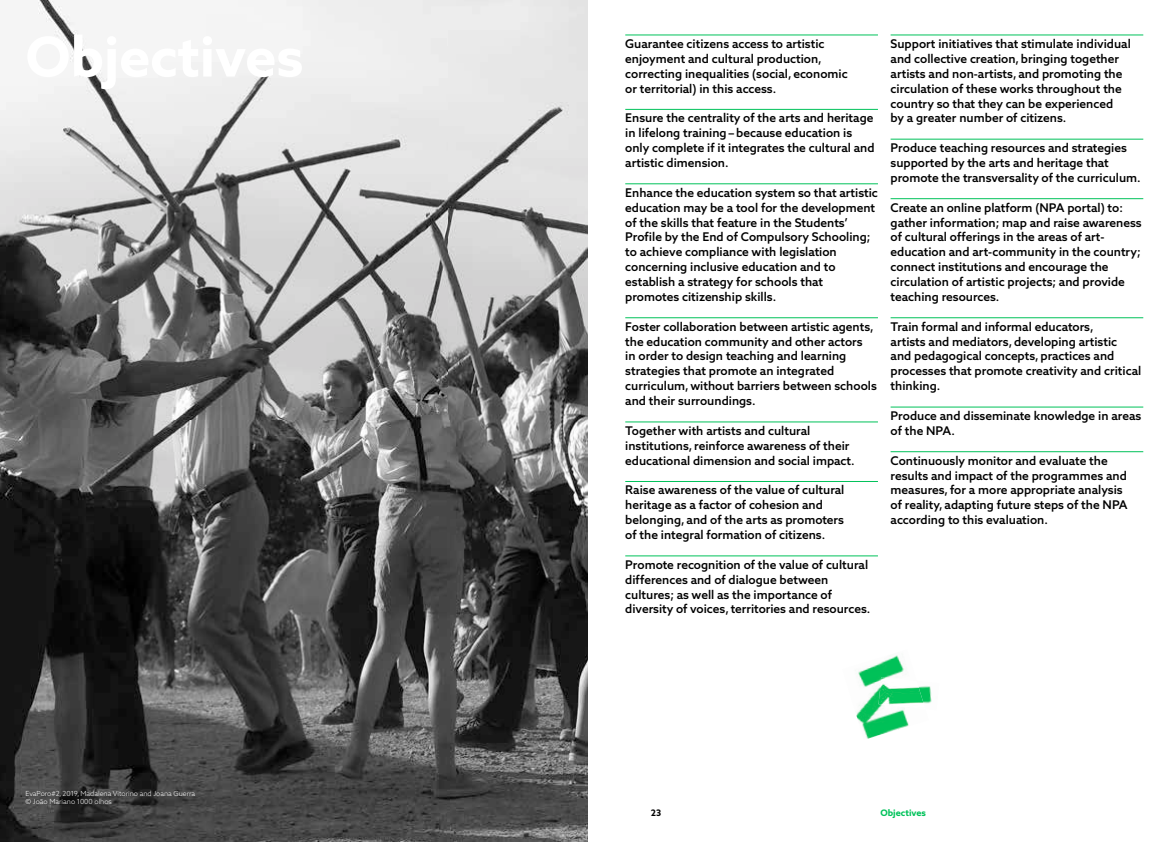
<style>
.page{position:relative;width:1174px;height:842px;background:#fff}
.page>*{position:absolute;margin:0;border:0;box-sizing:border-box;transform-origin:0 0}
.t1{font:500 12px/14.9px "Azo Sans 2";color:#000}
.t2{font:700 9px "Azo Sans 2";color:#00c25a}
.t3{font:700 9px "Azo Sans 2";color:#000}
.t4{font:300 7px/8px "Azo Sans 2";color:#fff}
</style>
<div class="page">
<hr style="left:625px;top:35px;width:253px;height:1px;background:#00c25a">
<hr style="left:625px;top:109px;width:253px;height:1px;background:#00c25a">
<hr style="left:625px;top:184px;width:253px;height:1px;background:#00c25a">
<hr style="left:625px;top:317px;width:253px;height:1px;background:#00c25a">
<hr style="left:625px;top:422px;width:253px;height:1px;background:#00c25a">
<hr style="left:625px;top:481px;width:253px;height:1px;background:#00c25a">
<hr style="left:625px;top:556px;width:253px;height:1px;background:#00c25a">
<hr style="left:890px;top:35px;width:253px;height:1px;background:#00c25a">
<hr style="left:890px;top:139px;width:253px;height:1px;background:#00c25a">
<hr style="left:890px;top:198px;width:253px;height:1px;background:#00c25a">
<hr style="left:890px;top:317px;width:253px;height:1px;background:#00c25a">
<hr style="left:890px;top:407px;width:253px;height:1px;background:#00c25a">
<hr style="left:890px;top:451px;width:253px;height:1px;background:#00c25a">
<img style="left:856px;top:655px;width:53px;height:84px">
<img style="left:925px;top:686px;width:7px;height:18px">
<img style="left:878px;top:677px;width:47px;height:32px">
<img style="left:0;top:0;width:587px;height:842px">
<img style="left:0;top:420px;width:450px;height:422px">
<p class="t4" style="left:26px;top:790px;width:171px">EvaPoro#2, 2019, Madalena Vitorino and Joana Guerra © João Mariano 1000 olhos</p>
<p class="t1" style="left:625px;top:36px;width:224px">Guarantee citizens access to artistic enjoyment and cultural production, correcting inequalities (social, economic or territorial) in this access.</p>
<p class="t1" style="left:625px;top:111px;width:251px">Ensure the centrality of the arts and heritage in lifelong training – because education is only complete if it integrates the cultural and artistic dimension.</p>
<p class="t1" style="left:625px;top:185px;width:254px">Enhance the education system so that artistic education may be a tool for the development of the skills that feature in the Students’ Profile by the End of Compulsory Schooling; to achieve compliance with legislation concerning inclusive education and to establish a strategy for schools that promotes citizenship skills.</p>
<p class="t1" style="left:625px;top:319px;width:253px">Foster collaboration between artistic agents, the education community and other actors<br>in order to design teaching and learning strategies that promote an integrated curriculum, without barriers between schools and their surroundings.</p>
<p class="t1" style="left:625px;top:423px;width:231px">Together with artists and cultural institutions, reinforce awareness of their educational dimension and social impact.</p>
<p class="t1" style="left:625px;top:483px;width:221px">Raise awareness of the value of cultural heritage as a factor of cohesion and belonging, and of the arts as promoters of the integral formation of citizens.</p>
<p class="t1" style="left:625px;top:557px;width:247px">Promote recognition of the value of cultural differences and of dialogue between cultures; as well as the importance of diversity of voices, territories and resources.</p>
<p class="t1" style="left:890px;top:36px;width:242px">Support initiatives that stimulate individual and collective creation, bringing together artists and non-artists, and promoting the circulation of these works throughout the country so that they can be experienced<br>by a greater number of citizens.</p>
<p class="t1" style="left:890px;top:141px;width:252px">Produce teaching resources and strategies supported by the arts and heritage that promote the transversality of the curriculum.</p>
<p class="t1" style="left:890px;top:200px;width:252px">Create an online platform (NPA portal) to: gather information; map and raise awareness of cultural offerings in the areas of art&shy;education and art-community in the country; connect institutions and encourage the circulation of artistic projects; and provide teaching resources.</p>
<p class="t1" style="left:890px;top:319px;width:252px">Train formal and informal educators,<br>artists and mediators, developing artistic<br>and pedagogical concepts, practices and processes that promote creativity and critical thinking.</p>
<p class="t1" style="left:890px;top:408px;width:252px">Produce and disseminate knowledge in areas of the NPA.</p>
<p class="t1" style="left:890px;top:453px;width:238px">Continuously monitor and evaluate the results and impact of the programmes and measures, for a more appropriate analysis of reality, adapting future steps of the NPA according to this evaluation.</p>
<p class="t3" style="left:651px;top:808px;width:12px">23</p>
<p class="t2" style="left:880px;top:808px;width:47px">Objectives</p>
</div>
